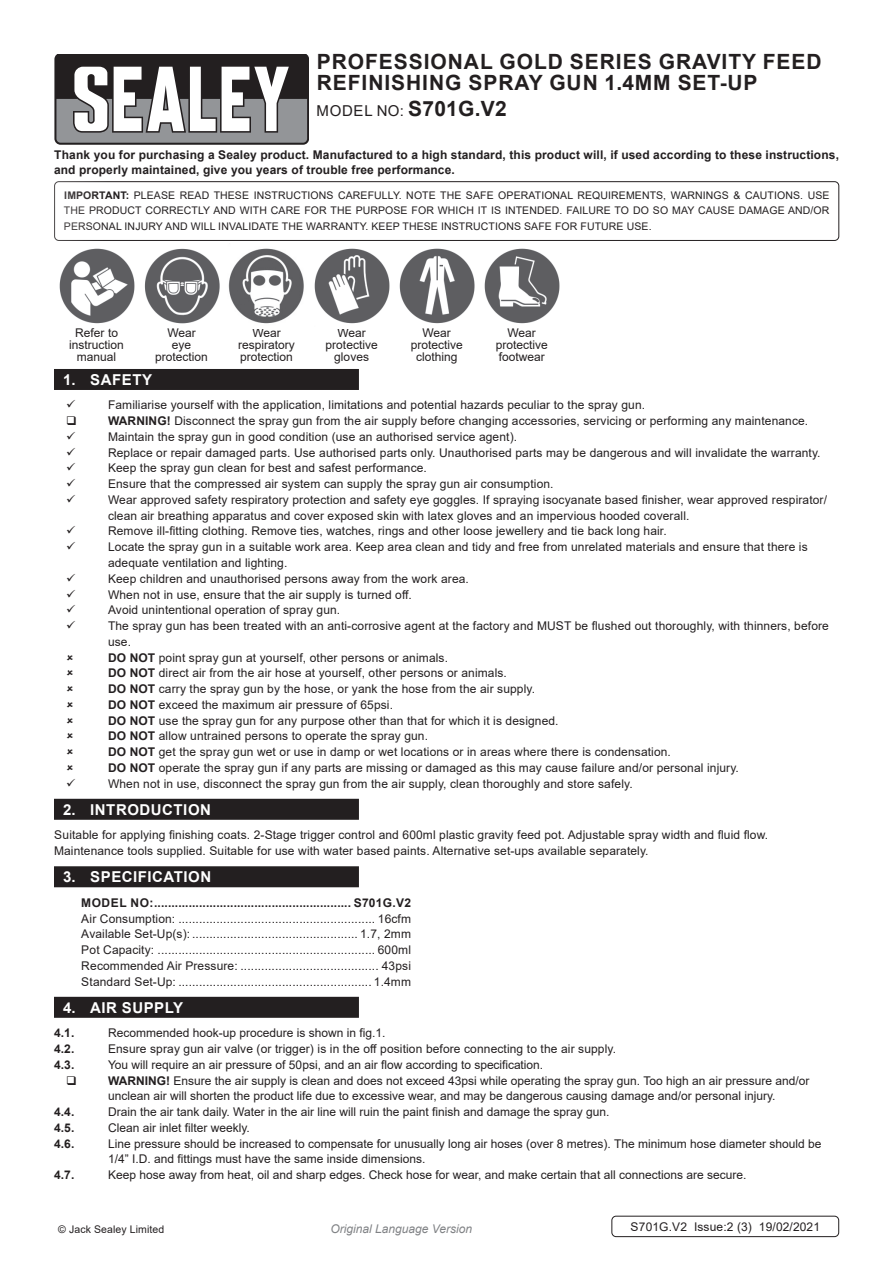
<style>
.page{position:relative;width:893px;height:1263px;background:#fff}
.page>*{position:absolute;margin:0;border:0;box-sizing:border-box;transform-origin:0 0}
.Instructions_Model_N{font:700 21px/21px "Arial";letter-spacing:.045em;color:#231f20}
.t1{font:700 15px "Arial";letter-spacing:.035em;color:#fff}
.Instructions_Model_N-2{font:15px "Arial";letter-spacing:.045em;color:#231f20}
.Body{font:12px/12px "Arial";letter-spacing:.01em;color:#231f20}
.Specifications__Tabb{font:12px "Arial";letter-spacing:.01em;color:#231f20}
.Body-2{font:700 12px/15.8px "Arial";letter-spacing:.01em;color:#231f20}
.Specifications__Tabb-2{font:700 12px "Arial";letter-spacing:.035em;color:#231f20}
.Body__Footer{font:12px "Arial";letter-spacing:.01em;color:#231f20}
.t2{font:italic 12px "Arial";color:#808285}
.Body__Justified__7pt{font:10.5px/15.8px "Arial";letter-spacing:.01em;color:#231f20;text-align:justify}
.s1{font-weight:700;font-size:21px}
.s2{font-weight:700}
</style>
<div class="page">
<svg style="left:54px;top:54px;width:255px;height:90px"></svg>
<div style="left:54px;top:181px;width:785px;height:60px;border:1px solid #231f20;border-radius:4px"></div>
<div style="left:54px;top:369px;width:305px;height:21px;background:#231f20"></div>
<div style="left:54px;top:799px;width:305px;height:21px;background:#231f20"></div>
<div style="left:54px;top:866px;width:305px;height:21px;background:#231f20"></div>
<div style="left:54px;top:997px;width:305px;height:21px;background:#231f20"></div>
<img style="left:59px;top:248px;width:501px;height:76px">
<div style="left:611px;top:1216px;width:228px;height:21px;border:1px solid #231f20;border-radius:4px"></div>
<p class="Instructions_Model_N" style="left:317px;top:52px;width:506px">PROFESSIONAL GOLD SERIES GRAVITY FEED<br>REFINISHING SPRAY GUN 1.4MM SET-UP</p>
<p class="Instructions_Model_N-2" style="left:317px;top:100px;width:192px">MODEL NO: <span class="s1">S701G.V2</span></p>
<p class="Body-2" style="left:54px;top:147px;width:786px">Thank you for purchasing a Sealey product. Manufactured to a high standard, this product will, if used according to these instructions, and properly maintained, give you years of trouble free performance.</p>
<p class="Body__Justified__7pt" style="left:64px;top:187px;width:767px"><span class="s2">IMPORTANT:</span> PLEASE READ THESE INSTRUCTIONS CAREFULLY. NOTE THE SAFE OPERATIONAL REQUIREMENTS, WARNINGS &amp; CAUTIONS. USE THE PRODUCT CORRECTLY AND WITH CARE FOR THE PURPOSE FOR WHICH IT IS INTENDED. FAILURE TO DO SO MAY CAUSE DAMAGE AND/OR PERSONAL INJURY AND WILL INVALIDATE THE WARRANTY. KEEP THESE INSTRUCTIONS SAFE FOR FUTURE USE.</p>
<p class="Body" style="left:69px;top:327px;width:56px;text-align:center">Refer to instruction manual</p>
<p class="Body" style="left:155px;top:327px;width:54px;text-align:center">Wear<br>eye protection</p>
<p class="Body" style="left:326px;top:327px;width:54px;text-align:center">Wear protective gloves</p>
<p class="Body" style="left:496px;top:327px;width:54px;text-align:center">Wear protective footwear</p>
<p class="Body" style="left:238px;top:327px;width:58px;text-align:center">Wear respiratory protection</p>
<p class="Body" style="left:411px;top:327px;width:54px;text-align:center">Wear protective clothing</p>
<p class="t1" style="left:63px;top:369px;width:90px">1. SAFETY</p>
<p class="Body" style="left:108px;top:399px;width:539px">Familiarise yourself with the application, limitations and potential hazards peculiar to the spray gun.</p>
<p class="Body" style="left:108px;top:415px;width:702px"><span class="s2">WARNING!</span> Disconnect the spray gun from the air supply before changing accessories, servicing or performing any maintenance.</p>
<p class="Body" style="left:108px;top:431px;width:411px">Maintain the spray gun in good condition (use an authorised service agent).</p>
<p class="Body" style="left:108px;top:446px;width:714px">Replace or repair damaged parts. Use authorised parts only. Unauthorised parts may be dangerous and will invalidate the warranty.</p>
<p class="Body" style="left:108px;top:462px;width:320px">Keep the spray gun clean for best and safest performance.</p>
<p class="Body" style="left:108px;top:478px;width:447px">Ensure that the compressed air system can supply the spray gun air consumption.</p>
<p class="Body" style="left:108px;top:492px;width:721px;line-height:15.8px">Wear approved safety respiratory protection and safety eye goggles. If spraying isocyanate based finisher, wear approved respirator/ clean air breathing apparatus and cover exposed skin with latex gloves and an impervious hooded coverall.</p>
<p class="Body" style="left:108px;top:525px;width:560px">Remove ill-fitting clothing. Remove ties, watches, rings and other loose jewellery and tie back long hair.</p>
<p class="Body" style="left:108px;top:539px;width:701px;line-height:15.8px">Locate the spray gun in a suitable work area. Keep area clean and tidy and free from unrelated materials and ensure that there is adequate ventilation and lighting.</p>
<p class="Body" style="left:108px;top:572px;width:362px">Keep children and unauthorised persons away from the work area.</p>
<p class="Body" style="left:108px;top:588px;width:305px">When not in use, ensure that the air supply is turned off.</p>
<p class="Body" style="left:108px;top:604px;width:234px">Avoid unintentional operation of spray gun.</p>
<p class="Body" style="left:108px;top:618px;width:722px;line-height:15.8px">The spray gun has been treated with an anti-corrosive agent at the factory and MUST be flushed out thoroughly, with thinners, before use.</p>
<p class="Body" style="left:108px;top:651px;width:341px"><span class="s2">DO NOT</span> point spray gun at yourself, other persons or animals.</p>
<p class="Body" style="left:108px;top:667px;width:400px"><span class="s2">DO NOT</span> direct air from the air hose at yourself, other persons or animals.</p>
<p class="Body" style="left:108px;top:683px;width:429px"><span class="s2">DO NOT</span> carry the spray gun by the hose, or yank the hose from the air supply.</p>
<p class="Body" style="left:108px;top:698px;width:287px"><span class="s2">DO NOT</span> exceed the maximum air pressure of 65psi.</p>
<p class="Body" style="left:108px;top:714px;width:452px"><span class="s2">DO NOT</span> use the spray gun for any purpose other than that for which it is designed.</p>
<p class="Body" style="left:108px;top:730px;width:322px"><span class="s2">DO NOT</span> allow untrained persons to operate the spray gun.</p>
<p class="Body" style="left:108px;top:746px;width:564px"><span class="s2">DO NOT</span> get the spray gun wet or use in damp or wet locations or in areas where there is condensation.</p>
<p class="Body" style="left:108px;top:761px;width:632px"><span class="s2">DO NOT</span> operate the spray gun if any parts are missing or damaged as this may cause failure and/or personal injury.</p>
<p class="Body" style="left:108px;top:777px;width:526px">When not in use, disconnect the spray gun from the air supply, clean thoroughly and store safely.</p>
<p class="t1" style="left:63px;top:799px;width:149px">2. INTRODUCTION</p>
<p class="Body" style="left:54px;top:827px;width:716px;line-height:15.8px">Suitable for applying finishing coats. 2-Stage trigger control and 600ml plastic gravity feed pot. Adjustable spray width and fluid flow.<br>Maintenance tools supplied. Suitable for use with water based paints. Alternative set-ups available separately.</p>
<p class="t1" style="left:63px;top:866px;width:150px">3. SPECIFICATION</p>
<p class="Specifications__Tabb-2" style="left:81px;top:894px;width:331px">MODEL NO:......................................................... S701G.V2</p>
<p class="Specifications__Tabb" style="left:81px;top:910px;width:331px">Air Consumption: ......................................................... 16cfm</p>
<p class="Specifications__Tabb" style="left:81px;top:926px;width:331px">Available Set-Up(s): ................................................ 1.7, 2mm</p>
<p class="Specifications__Tabb" style="left:81px;top:941px;width:331px">Pot Capacity: ............................................................... 600ml</p>
<p class="Specifications__Tabb" style="left:81px;top:957px;width:331px">Recommended Air Pressure: ........................................ 43psi</p>
<p class="Specifications__Tabb" style="left:81px;top:973px;width:331px">Standard Set-Up: ........................................................ 1.4mm</p>
<p class="t1" style="left:63px;top:997px;width:121px">4. AIR SUPPLY</p>
<p class="Body-2" style="left:54px;top:1025px;width:22px">4.1.</p>
<p class="Body" style="left:108px;top:1027px;width:279px">Recommended hook-up procedure is shown in fig.1.</p>
<p class="Body-2" style="left:54px;top:1041px;width:22px">4.2.</p>
<p class="Body" style="left:108px;top:1043px;width:510px">Ensure spray gun air valve (or trigger) is in the off position before connecting to the air supply.</p>
<p class="Body-2" style="left:54px;top:1057px;width:22px">4.3.</p>
<p class="Body" style="left:108px;top:1058px;width:437px">You will require an air pressure of 50psi, and an air flow according to specification.</p>
<p class="Body" style="left:108px;top:1072px;width:703px;line-height:15.8px"><span class="s2">WARNING!</span> Ensure the air supply is clean and does not exceed 43psi while operating the spray gun. Too high an air pressure and/or unclean air will shorten the product life due to excessive wear, and may be dangerous causing damage and/or personal injury.</p>
<p class="Body-2" style="left:54px;top:1104px;width:22px">4.4.</p>
<p class="Body" style="left:108px;top:1106px;width:503px">Drain the air tank daily. Water in the air line will ruin the paint finish and damage the spray gun.</p>
<p class="Body-2" style="left:54px;top:1120px;width:22px">4.5.</p>
<p class="Body" style="left:108px;top:1121px;width:143px">Clean air inlet filter weekly.</p>
<p class="Body-2" style="left:54px;top:1135px;width:22px">4.6.</p>
<p class="Body" style="left:108px;top:1135px;width:715px;line-height:15.8px">Line pressure should be increased to compensate for unusually long air hoses (over 8 metres). The minimum hose diameter should be<br>1/4” I.D. and fittings must have the same inside dimensions.</p>
<p class="Body-2" style="left:54px;top:1167px;width:22px">4.7.</p>
<p class="Body" style="left:108px;top:1169px;width:640px">Keep hose away from heat, oil and sharp edges. Check hose for wear, and make certain that all connections are secure.</p>
<p class="Body__Justified__7pt" style="left:58px;top:1221px;width:108px">© Jack Sealey Limited</p>
<p class="t2" style="left:330px;top:1220px;width:143px">Original Language Version</p>
<p class="Body__Footer" style="left:631px;top:1218px;width:191px">S701G.V2 Issue:2 (3) 19/02/2021</p>
</div>
